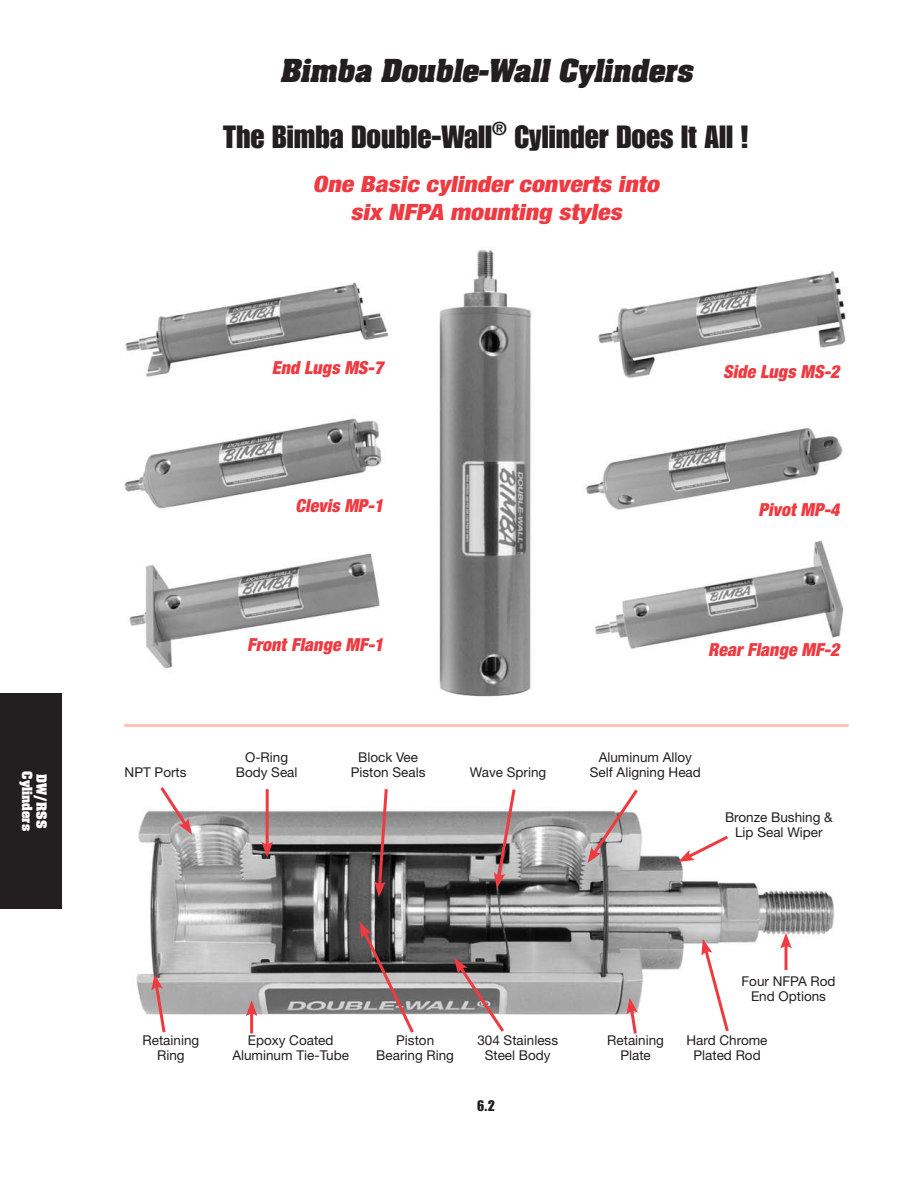
<style>
.page{position:relative;width:918px;height:1188px;background:#fff}
.page>*{position:absolute;margin:0;border:0;box-sizing:border-box;transform-origin:0 0}
.t1{font:31.5px "Impact LT Std";color:#231f20}
.t2{font:italic 700 27px "Aachen Std";color:#231f20}
.t3{font:italic 900 condensed 22.5px/28.5px "Helvetica Neue LT Std";color:#ee3a41;text-align:center;scale:1.15 1}
.t4{font:italic 900 condensed 18px "Helvetica Neue LT Std";color:#ee3a41}
.t5{font:15px "Impact LT Std";color:#231f20}
.t6{font:13.5px/15px "Helvetica Neue LT Std";color:#231f20;text-align:center}
.t7{font:700 12px "Aachen Std";color:#fff}
</style>
<div class="page">
<div style="left:0;top:693px;width:61px;height:216px;background:#231f20"></div>
<img style="left:124px;top:249px;width:722px;height:448px">
<img style="left:136px;top:796px;width:698px;height:235px">
<hr style="left:124px;top:724px;width:725px;height:3px;background:#fbc4b5">
<svg style="left:157px;top:787px;width:35px;height:48px"></svg>
<hr style="left:266px;top:789px;width:3px;height:58px;background:#ee3a41">
<svg style="left:261px;top:841px;width:12px;height:17px"></svg>
<svg style="left:374px;top:789px;width:15px;height:108px"></svg>
<svg style="left:494px;top:789px;width:24px;height:100px"></svg>
<svg style="left:588px;top:789px;width:53px;height:74px"></svg>
<svg style="left:678px;top:833px;width:53px;height:29px"></svg>
<svg style="left:151px;top:974px;width:17px;height:59px"></svg>
<hr style="left:250px;top:1011px;width:3px;height:22px;background:#ee3a41">
<svg style="left:246px;top:1000px;width:11px;height:16px"></svg>
<svg style="left:360px;top:922px;width:57px;height:111px"></svg>
<svg style="left:454px;top:958px;width:53px;height:74px"></svg>
<svg style="left:626px;top:998px;width:13px;height:36px"></svg>
<svg style="left:701px;top:939px;width:30px;height:93px"></svg>
<hr style="left:785px;top:943px;width:3px;height:27px;background:#ee3a41">
<svg style="left:780px;top:933px;width:12px;height:16px"></svg>
<p class="t7" style="left:36px;top:771px;width:61px;rotate:90deg">Cylinders</p>
<p class="t7" style="left:50px;top:774px;width:56px;rotate:90deg">DW/RSS</p>
<p class="t2" style="left:280px;top:52px;width:421px">Bimba Double-Wall Cylinders</p>
<p class="t1" style="left:223px;top:119px;width:527px">The Bimba Double-Wall<sup>®</sup> Cylinder Does It All !</p>
<p class="t3" style="left:313px;top:170px;width:304px">One Basic cylinder converts into six NFPA mounting styles</p>
<p class="t6" style="left:125px;top:765px;width:63px">NPT Ports</p>
<p class="t4" style="left:272px;top:357px;width:113px">End Lugs MS-7</p>
<p class="t4" style="left:295px;top:495px;width:92px">Clevis MP-1</p>
<p class="t4" style="left:723px;top:362px;width:118px">Side Lugs MS-2</p>
<p class="t4" style="left:758px;top:500px;width:83px">Pivot MP-4</p>
<p class="t4" style="left:247px;top:635px;width:140px">Front Flange MF-1</p>
<p class="t6" style="left:236px;top:750px;width:63px">O-Ring<br>Body Seal</p>
<p class="t6" style="left:351px;top:750px;width:76px">Block Vee<br>Piston Seals</p>
<p class="t6" style="left:470px;top:765px;width:78px">Wave Spring</p>
<p class="t4" style="left:708px;top:639px;width:133px">Rear Flange MF-2</p>
<p class="t6" style="left:590px;top:750px;width:112px">Aluminum Alloy<br>Self Aligning Head</p>
<p class="t6" style="left:725px;top:810px;width:109px">Bronze Bushing &amp;<br>Lip Seal Wiper</p>
<p class="t6" style="left:742px;top:974px;width:96px">Four NFPA Rod<br>End Options</p>
<p class="t6" style="left:143px;top:1033px;width:58px">Retaining<br>Ring</p>
<p class="t6" style="left:232px;top:1033px;width:118px">Epoxy Coated<br>Aluminum Tie-Tube</p>
<p class="t6" style="left:376px;top:1033px;width:79px">Piston<br>Bearing Ring</p>
<p class="t6" style="left:477px;top:1033px;width:82px">304 Stainless<br>Steel Body</p>
<p class="t6" style="left:607px;top:1033px;width:58px">Retaining<br>Plate</p>
<p class="t6" style="left:687px;top:1033px;width:83px">Hard Chrome<br>Plated Rod</p>
<p class="t5" style="left:477px;top:1097px;width:19px">6.2</p>
</div>
